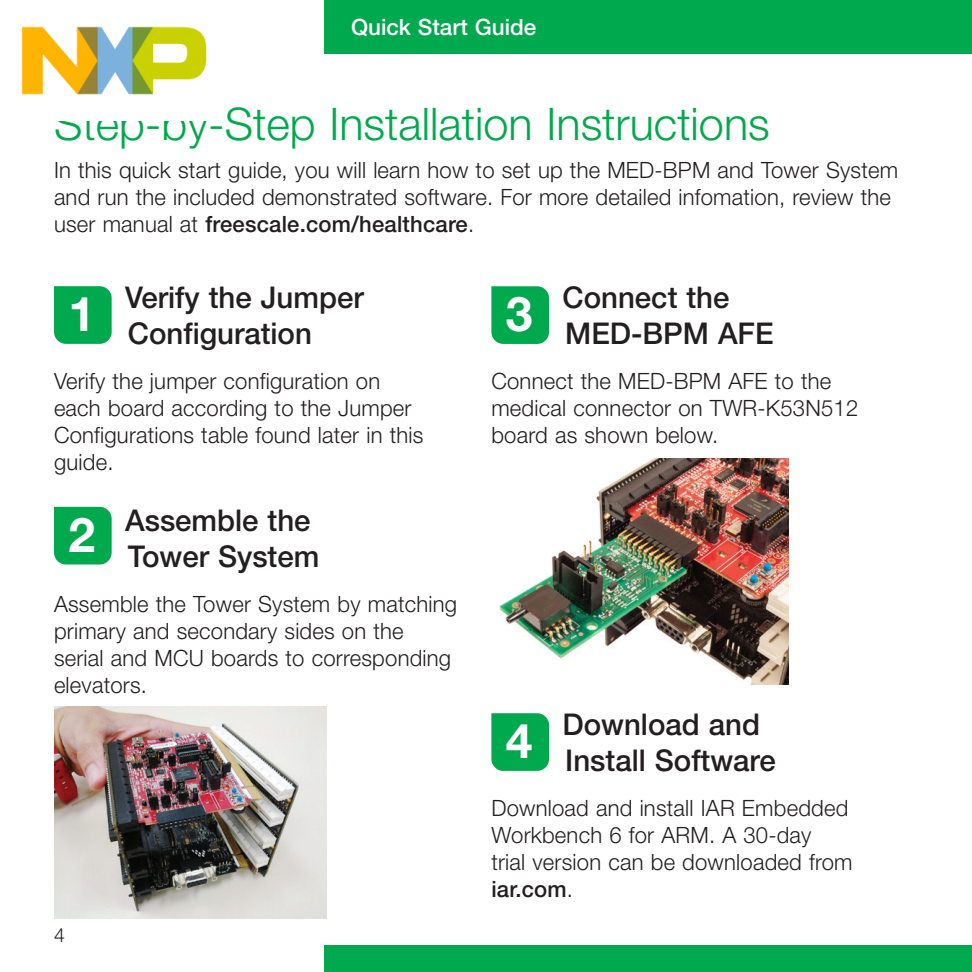
<style>
.page{position:relative;width:972px;height:972px;background:#fff}
.page>*{position:absolute;margin:0;border:0;box-sizing:border-box;transform-origin:0 0}
.t1{font:700 48px "Helvetica Neue LT Pro";color:#fff}
.t2{font:300 45px "Helvetica Neue LT Pro";color:#00a94e}
.t3{font:500 30px/36px "Helvetica Neue LT Pro";color:#231f20}
.t4{font:300 22.5px/27px "Helvetica Neue LT Pro";letter-spacing:.01em;color:#231f20}
.t5{font:500 22.5px "Helvetica Neue LT Pro";color:#fff}
.t6{font:300 19.5px "Helvetica Neue LT Pro";color:#231f20}
.s1{font-weight:500}
.s2{font-weight:700;font-size:48px;color:#fff}
</style>
<div class="page">
<div style="left:324px;top:0;width:648px;height:54px;background:#00a94e"></div>
<div style="left:324px;top:945px;width:648px;height:27px;background:#00a94e"></div>
<svg style="left:54px;top:286px;width:58px;height:58px;background:#09ac54"></svg>
<div style="left:54px;top:507px;width:58px;height:58px;background:#00a94e"></div>
<img style="left:54px;top:707px;width:272px;height:212px">
<svg style="left:491px;top:286px;width:58px;height:58px;background:#0aac54"></svg>
<img style="left:499px;top:459px;width:289px;height:226px">
<svg style="left:491px;top:713px;width:58px;height:58px;background:#0aac54"></svg>
<img style="left:21px;top:26px;width:186px;height:69px">
<p class="t5" style="left:351px;top:13px;width:187px">Quick Start Guide</p>
<h2 class="t2" style="left:54px;top:97px;width:717px">Step-by-Step Installation Instructions</h2>
<p class="t4" style="left:54px;top:156px;width:846px">In this quick start guide, you will learn how to set up the MED-BPM and Tower System and run the included demonstrated software. For more detailed infomation, review the user manual at <span class="s1">freescale.com/healthcare</span>.</p>
<h1 class="t1" style="left:69px;top:284px;width:28px">1</h1>
<h3 class="t3" style="left:125px;top:279px;width:240px">Verify the Jumper<br>Configuration</h3>
<p class="t4" style="left:54px;top:367px;width:371px">Verify the jumper configuration on each board according to the Jumper<br>Configurations table found later in this guide.</p>
<h3 class="t3" style="left:69px;top:502px;width:252px;text-align:right"><span class="s2">2</span> Assemble the<br>Tower System</h3>
<p class="t4" style="left:54px;top:590px;width:405px">Assemble the Tower System by matching primary and secondary sides on the serial and MCU boards to corresponding elevators.</p>
<p class="t6" style="left:54px;top:923px;width:12px">4</p>
<h1 class="t1" style="left:506px;top:284px;width:28px">3</h1>
<h3 class="t3" style="left:563px;top:279px;width:213px">Connect the<br>MED-BPM AFE</h3>
<p class="t4" style="left:491px;top:367px;width:368px">Connect the MED-BPM AFE to the medical connector on TWR-K53N512 board as shown below.</p>
<h1 class="t1" style="left:506px;top:711px;width:28px">4</h1>
<h3 class="t3" style="left:563px;top:706px;width:215px">Download and<br>Install Software</h3>
<p class="t4" style="left:491px;top:794px;width:363px">Download and install IAR Embedded<br>Workbench 6 for ARM. A 30-day<br>trial version can be downloaded from <span class="s1">iar.com</span>.</p>
</div>
